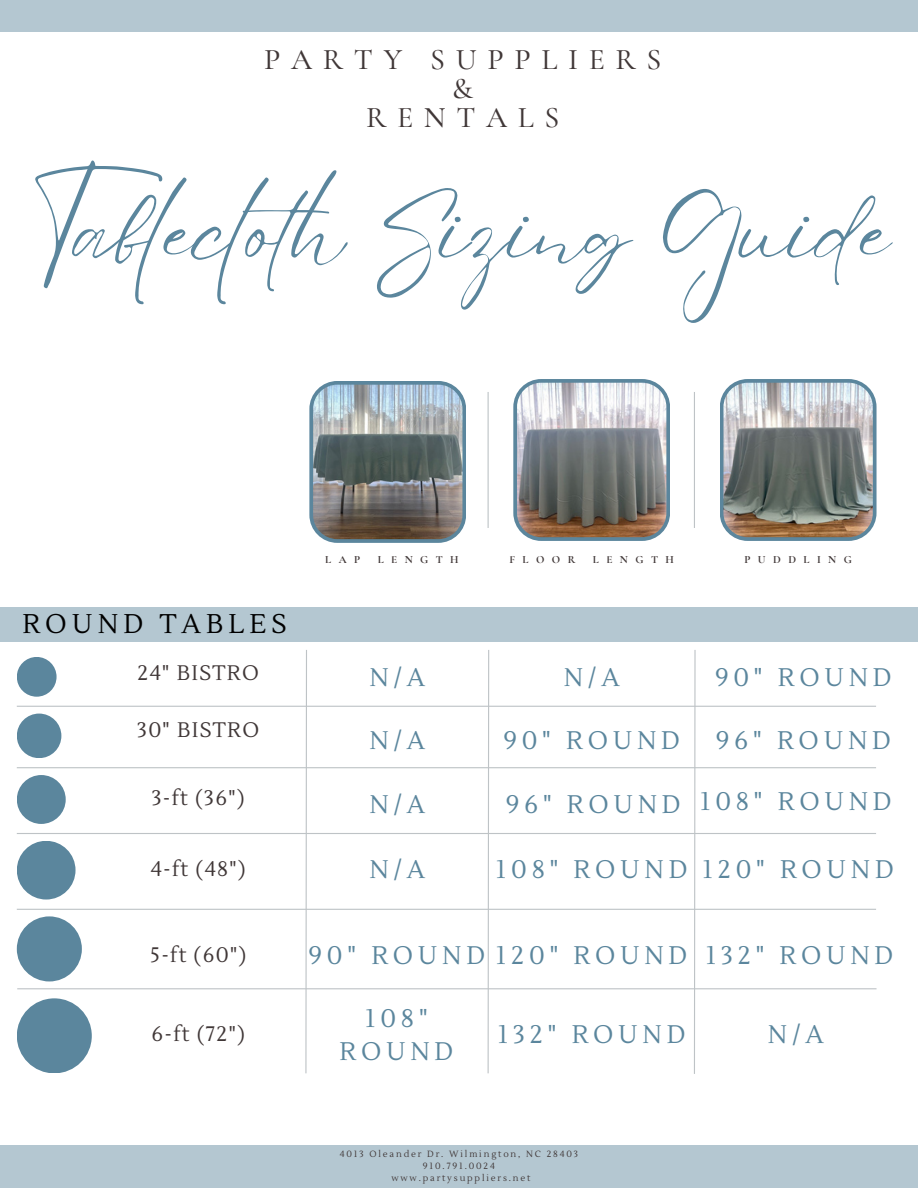
<style>
.page{position:relative;width:918px;height:1188px;background:#fff}
.page>*{position:absolute;margin:0;border:0;box-sizing:border-box;transform-origin:0 0}
.t1{font:90px "Eyesome Script";color:#5b869d}
.t2{font:500 30px/29.2px "Cormorant Garamond";letter-spacing:.355em;color:#403737;text-align:center}
.t3{font:27px "Lustria";letter-spacing:.185em;color:#000}
.t4{font:25.35px/32.8px "Lustria";letter-spacing:.185em;color:#5b869d;text-align:center}
.t5{font:21px "Lustria";letter-spacing:.06em;color:#403737}
.t6{font:700 10.95px "Cormorant Garamond";letter-spacing:.675em;color:#403737}
.t7{font:9px "Lustria";letter-spacing:.205em;color:#403737}
</style>
<div class="page">
<div style="left:0;top:0;width:918px;height:32px;background:#b4c7d1"></div>
<div style="left:0;top:1145px;width:918px;height:43px;background:#b4c7d1"></div>
<hr style="left:694px;top:392px;width:1px;height:136px;background:#bec3c6">
<hr style="left:17px;top:706px;width:859px;height:1px;background:#bec3c6">
<div style="left:17px;top:657px;width:40px;height:40px;background:#5b869d;border-radius:50%"></div>
<div style="left:0;top:607px;width:918px;height:35px;background:#b4c7d1"></div>
<img style="left:720px;top:379px;width:157px;height:162px">
<svg style="left:513px;top:379px;width:157px;height:162px;background:#939393"></svg>
<img style="left:309px;top:381px;width:157px;height:162px">
<hr style="left:488px;top:392px;width:1px;height:136px;background:#bec3c6">
<svg style="left:487px;top:650px;width:3px;height:424px"></svg>
<svg style="left:693px;top:650px;width:3px;height:424px"></svg>
<div style="left:17px;top:714px;width:44px;height:44px;background:#5b869d;border-radius:50%"></div>
<div style="left:17px;top:775px;width:49px;height:49px;background:#5b869d;border-radius:50%"></div>
<div style="left:17px;top:841px;width:59px;height:59px;background:#5b869d;border-radius:50%"></div>
<div style="left:17px;top:916px;width:65px;height:65px;background:#5b869d;border-radius:50%"></div>
<div style="left:17px;top:998px;width:75px;height:75px;background:#5b869d;border-radius:50%"></div>
<hr style="left:17px;top:767px;width:859px;height:1px;background:#bec3c6">
<hr style="left:17px;top:833px;width:859px;height:1px;background:#bec3c6">
<hr style="left:17px;top:909px;width:859px;height:1px;background:#bec3c6">
<hr style="left:17px;top:988px;width:860px;height:1px;background:#bec3c6">
<svg style="left:305px;top:650px;width:3px;height:424px"></svg>
<h6 class="t2" style="left:264px;top:45px;width:399px">PARTY SUPPLIERS &amp;<br>RENTALS</h6>
<h1 class="t1" style="left:31px;top:172px;width:862px">Tablecloth Sizing Guide</h1>
<h2 class="t3" style="left:22px;top:607px;width:266px">ROUND TABLES</h2>
<h3 class="t6" style="left:325px;top:553px;width:36px">LAP</h3>
<h3 class="t6" style="left:378px;top:553px;width:83px">LENGTH</h3>
<h3 class="t6" style="left:509px;top:553px;width:68px">FLOOR</h3>
<h3 class="t6" style="left:593px;top:553px;width:83px">LENGTH</h3>
<h4 class="t6" style="left:744px;top:553px;width:109px">PUDDLING</h4>
<h4 class="t5" style="left:138px;top:660px;width:123px">24" BISTRO</h4>
<h3 class="t4" style="left:369px;top:662px;width:57px">N/A</h3>
<h5 class="t4" style="left:564px;top:662px;width:57px">N/A</h5>
<h3 class="t4" style="left:715px;top:662px;width:178px">90" ROUND</h3>
<h3 class="t5" style="left:137px;top:717px;width:123px">30" BISTRO</h3>
<h3 class="t4" style="left:369px;top:725px;width:57px">N/A</h3>
<h3 class="t4" style="left:503px;top:725px;width:178px">90" ROUND</h3>
<h3 class="t4" style="left:716px;top:725px;width:177px">96" ROUND</h3>
<h3 class="t5" style="left:152px;top:785px;width:94px">3-ft (36")</h3>
<h3 class="t4" style="left:369px;top:788px;width:57px">N/A</h3>
<h5 class="t4" style="left:506px;top:788px;width:177px">96" ROUND</h5>
<h5 class="t4" style="left:700px;top:786px;width:193px">108" ROUND</h5>
<h3 class="t5" style="left:151px;top:856px;width:97px">4-ft (48")</h3>
<h3 class="t4" style="left:369px;top:854px;width:57px">N/A</h3>
<h3 class="t4" style="left:496px;top:854px;width:193px">108" ROUND</h3>
<p class="t4" style="left:702px;top:854px;width:193px">120" ROUND</p>
<h5 class="t5" style="left:150px;top:942px;width:98px">5-ft (60")</h5>
<h3 class="t5" style="left:152px;top:1021px;width:95px">6-ft (72")</h3>
<h3 class="t4" style="left:309px;top:940px;width:380px">90" ROUND 120" ROUND</h3>
<h3 class="t4" style="left:339px;top:1003px;width:115px">108"<br>ROUND</h3>
<h3 class="t4" style="left:498px;top:1019px;width:189px">132" ROUND</h3>
<p class="t4" style="left:706px;top:940px;width:189px">132" ROUND</p>
<p class="t4" style="left:768px;top:1019px;width:57px">N/A</p>
<p class="t7" style="left:340px;top:1148px;width:240px">4013 Oleander Dr. Wilmington, NC 28403</p>
<h6 class="t7" style="left:423px;top:1160px;width:74px">910.791.0024</h6>
<h6 class="t7" style="left:391px;top:1172px;width:141px">www.partysuppliers.net</h6>
</div>
